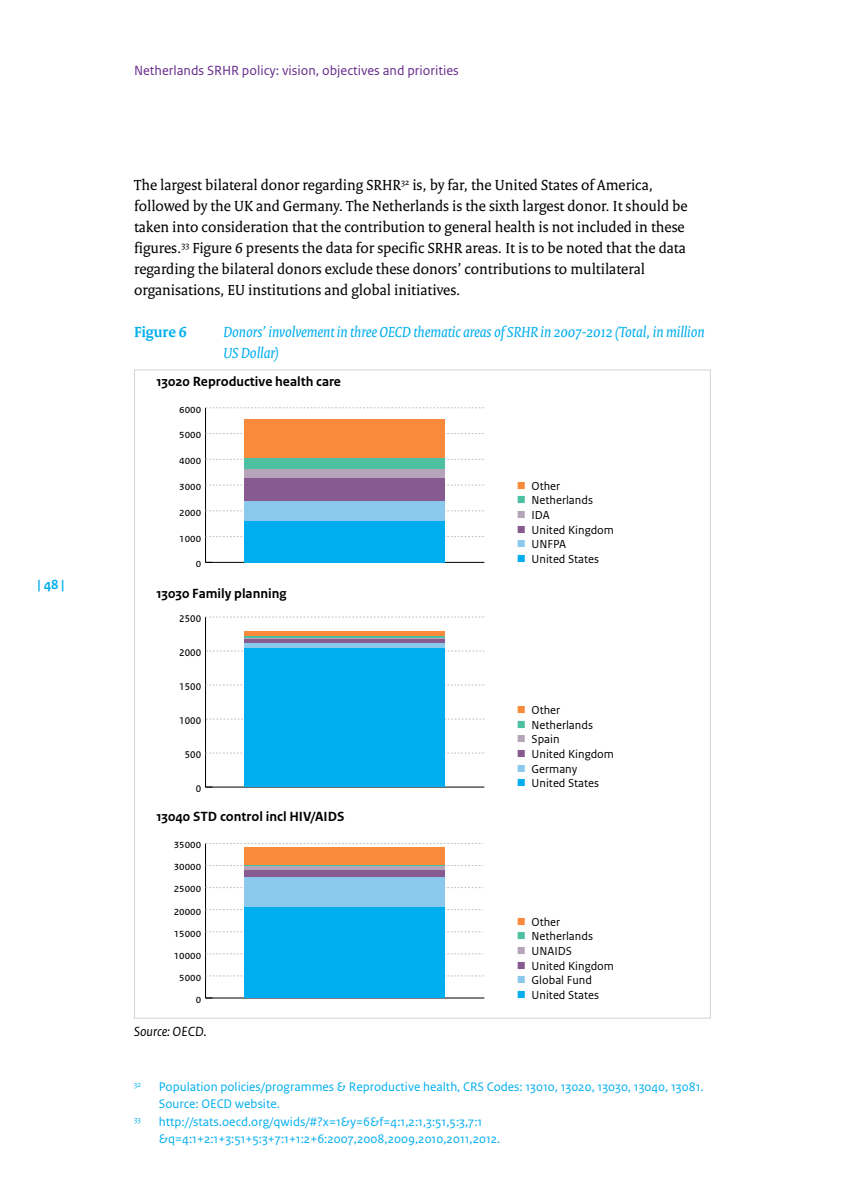
<style>
.page{position:relative;width:844px;height:1191px;background:#fff}
.page>*{position:absolute;margin:0;border:0;box-sizing:border-box;transform-origin:0 0}
.t1{font:15.75px/21px "Rijksoverheid Serif";color:#000}
.t2{font:italic 15.75px/21px "Rijksoverheid Serif";color:#00aeef}
.t3{font:700 15.75px "Rijksoverheid Serif";color:#00aeef}
.t4{font:700 14px "Rijksoverheid Sans Text";color:#000}
.t5{font:14px "Rijksoverheid Sans Text";color:#662a8c}
.t6{font:italic 14px "Rijksoverheid Sans Text";color:#000}
.t7{font:700 14px "Rijksoverheid Sans Text";color:#00aeef}
.t8{font:13.47px "Rijksoverheid Sans Text";color:#000;scale:.91 1}
.t9{font:13.12px/17.5px "Rijksoverheid Sans Text";color:#00aeef}
.t10{font:12.25px "Rijksoverheid Sans Text";color:#000}
.t11{font:7.52px "Rijksoverheid Sans Text";color:#00aeef}
.s1{color:#fa8a3b}
.s2{color:#4dc0a1}
.s3{color:#b6a4bb}
.s4{color:#875a90}
.s5{color:#8ac8ec}
.s6{color:#00aeef}
</style>
<div class="page">
<hr style="left:205px;top:562px;width:279px;height:1px;background:#000">
<hr style="left:205px;top:408px;width:1px;height:154px;background:#000">
<svg style="left:205px;top:536px;width:279px;height:1px"></svg>
<svg style="left:205px;top:510px;width:279px;height:1px"></svg>
<svg style="left:205px;top:484px;width:279px;height:1px"></svg>
<svg style="left:205px;top:459px;width:279px;height:1px"></svg>
<svg style="left:205px;top:433px;width:279px;height:1px"></svg>
<svg style="left:205px;top:407px;width:279px;height:1px"></svg>
<div style="left:244px;top:420px;width:201px;height:38px;background:#fa8a3b"></div>
<div style="left:244px;top:458px;width:201px;height:11px;background:#4dc0a1"></div>
<div style="left:244px;top:469px;width:201px;height:9px;background:#b6a4bb"></div>
<div style="left:244px;top:478px;width:201px;height:23px;background:#875a90"></div>
<div style="left:244px;top:501px;width:201px;height:20px;background:#8ac8ec"></div>
<div style="left:244px;top:521px;width:201px;height:41px;background:#00aeef"></div>
<hr style="left:205px;top:786px;width:279px;height:1px;background:#000">
<hr style="left:205px;top:617px;width:1px;height:170px;background:#000">
<svg style="left:205px;top:752px;width:279px;height:1px"></svg>
<svg style="left:206px;top:718px;width:278px;height:1px"></svg>
<svg style="left:205px;top:684px;width:279px;height:1px"></svg>
<svg style="left:206px;top:650px;width:278px;height:1px"></svg>
<svg style="left:205px;top:616px;width:279px;height:1px"></svg>
<div style="left:244px;top:631px;width:201px;height:6px;background:#fa8a3b"></div>
<hr style="left:244px;top:637px;width:201px;height:1px;background:#4dc0a1">
<hr style="left:244px;top:638px;width:201px;height:1px;background:#b6a4bb">
<hr style="left:244px;top:639px;width:201px;height:4px;background:#875a90">
<div style="left:244px;top:643px;width:201px;height:5px;background:#8ac8ec"></div>
<div style="left:244px;top:648px;width:201px;height:139px;background:#00aeef"></div>
<hr style="left:205px;top:997px;width:279px;height:1px;background:#000">
<hr style="left:205px;top:843px;width:1px;height:155px;background:#000">
<svg style="left:205px;top:975px;width:279px;height:1px"></svg>
<svg style="left:205px;top:953px;width:278px;height:1px"></svg>
<svg style="left:205px;top:931px;width:278px;height:1px"></svg>
<svg style="left:205px;top:909px;width:278px;height:1px"></svg>
<svg style="left:205px;top:887px;width:278px;height:1px"></svg>
<svg style="left:205px;top:865px;width:278px;height:1px"></svg>
<svg style="left:205px;top:843px;width:278px;height:1px"></svg>
<div style="left:244px;top:847px;width:201px;height:18px;background:#fa8a3b"></div>
<hr style="left:244px;top:865px;width:201px;height:1px;background:#4dc0a1">
<hr style="left:244px;top:866px;width:201px;height:4px;background:#b6a4bb">
<div style="left:244px;top:870px;width:201px;height:7px;background:#875a90"></div>
<div style="left:244px;top:877px;width:201px;height:30px;background:#8ac8ec"></div>
<div style="left:244px;top:907px;width:201px;height:91px;background:#00aeef"></div>
<p class="t7" style="left:38px;top:576px;width:28px">| 48 |</p>
<p class="t5" style="left:134px;top:62px;width:326px">Netherlands SRHR policy: vision, objectives and priorities</p>
<p class="t1" style="left:134px;top:174px;width:555px">The largest bilateral donor regarding SRHR<sup>32</sup> is, by far, the United States of America, followed by the UK and Germany. The Netherlands is the sixth largest donor. It should be taken into consideration that the contribution to general health is not included in these figures.<sup>33</sup> Figure 6 presents the data for specific SRHR areas. It is to be noted that the data regarding the bilateral donors exclude these donors’ contributions to multilateral organisations, EU institutions and global initiatives.</p>
<p class="t3" style="left:134px;top:322px;width:54px">Figure 6</p>
<p class="t2" style="left:223px;top:321px;width:482px">Donors’ involvement in three OECD thematic areas of SRHR in 2007-2012 (Total, in million<br>US Dollar)</p>
<p class="t4" style="left:156px;top:373px;width:186px">13020 Reproductive health care</p>
<p class="t10" style="left:179px;top:402px;width:23px">6000</p>
<p class="t10" style="left:179px;top:427px;width:23px">5000</p>
<p class="t10" style="left:179px;top:453px;width:23px">4000</p>
<p class="t10" style="left:179px;top:479px;width:23px">3000</p>
<p class="t10" style="left:179px;top:505px;width:23px">2000</p>
<p class="t10" style="left:179px;top:530px;width:23px">1000</p>
<p class="t10" style="left:196px;top:556px;width:7px">0</p>
<p class="t4" style="left:156px;top:585px;width:132px">13030 Family planning</p>
<p class="t8" style="left:179px;top:610px;width:26px">2500</p>
<p class="t8" style="left:179px;top:644px;width:26px">2000</p>
<p class="t8" style="left:179px;top:678px;width:26px">1500</p>
<p class="t8" style="left:179px;top:712px;width:26px">1000</p>
<p class="t8" style="left:185px;top:746px;width:20px">500</p>
<p class="t8" style="left:196px;top:780px;width:8px">0</p>
<p class="t4" style="left:156px;top:808px;width:190px">13040 STD control incl HIV/AIDS</p>
<p class="t10" style="left:174px;top:837px;width:29px">35000</p>
<p class="t10" style="left:174px;top:859px;width:29px">30000</p>
<p class="t10" style="left:174px;top:881px;width:29px">25000</p>
<p class="t10" style="left:174px;top:903px;width:29px">20000</p>
<p class="t10" style="left:174px;top:925px;width:29px">15000</p>
<p class="t10" style="left:174px;top:947px;width:29px">10000</p>
<p class="t10" style="left:179px;top:969px;width:23px">5000</p>
<p class="t10" style="left:196px;top:992px;width:7px">0</p>
<p class="t6" style="left:134px;top:1024px;width:74px">Source: OECD.</p>
<p class="t10" style="left:516px;top:478px;width:45px"><span class="s1">■</span> Other</p>
<p class="t10" style="left:516px;top:493px;width:78px"><span class="s2">■</span> Netherlands</p>
<p class="t10" style="left:516px;top:508px;width:35px"><span class="s3">■</span> IDA</p>
<p class="t10" style="left:516px;top:522px;width:99px"><span class="s4">■</span> United Kingdom</p>
<p class="t10" style="left:516px;top:537px;width:51px"><span class="s5">■</span> UNFPA</p>
<p class="t10" style="left:516px;top:552px;width:84px"><span class="s6">■</span> United States</p>
<p class="t10" style="left:516px;top:703px;width:45px"><span class="s1">■</span> Other</p>
<p class="t10" style="left:516px;top:717px;width:78px"><span class="s2">■</span> Netherlands</p>
<p class="t10" style="left:516px;top:732px;width:44px"><span class="s3">■</span> Spain</p>
<p class="t10" style="left:516px;top:747px;width:99px"><span class="s4">■</span> United Kingdom</p>
<p class="t10" style="left:516px;top:761px;width:62px"><span class="s5">■</span> Germany</p>
<p class="t10" style="left:516px;top:776px;width:84px"><span class="s6">■</span> United States</p>
<p class="t10" style="left:516px;top:914px;width:45px"><span class="s1">■</span> Other</p>
<p class="t10" style="left:516px;top:929px;width:78px"><span class="s2">■</span> Netherlands</p>
<p class="t10" style="left:516px;top:944px;width:57px"><span class="s3">■</span> UNAIDS</p>
<p class="t10" style="left:516px;top:958px;width:99px"><span class="s4">■</span> United Kingdom</p>
<p class="t10" style="left:516px;top:973px;width:77px"><span class="s5">■</span> Global Fund</p>
<p class="t10" style="left:516px;top:988px;width:84px"><span class="s6">■</span> United States</p>
<p class="t11" style="left:134px;top:1079px;width:9px">32</p>
<p class="t9" style="left:159px;top:1078px;width:546px">Population policies/programmes &amp; Reproductive health, CRS Codes: 13010, 13020, 13030, 13040, 13081.<br>Source: OECD website.</p>
<p class="t11" style="left:134px;top:1114px;width:8px">33</p>
<p class="t9" style="left:159px;top:1113px;width:343px">http://stats.oecd.org/qwids/#?x=1&amp;y=6&amp;f=4:1,2:1,3:51,5:3,7:1 &amp;q=4:1+2:1+3:51+5:3+7:1+1:2+6:2007,2008,2009,2010,2011,2012.</p>
</div>
